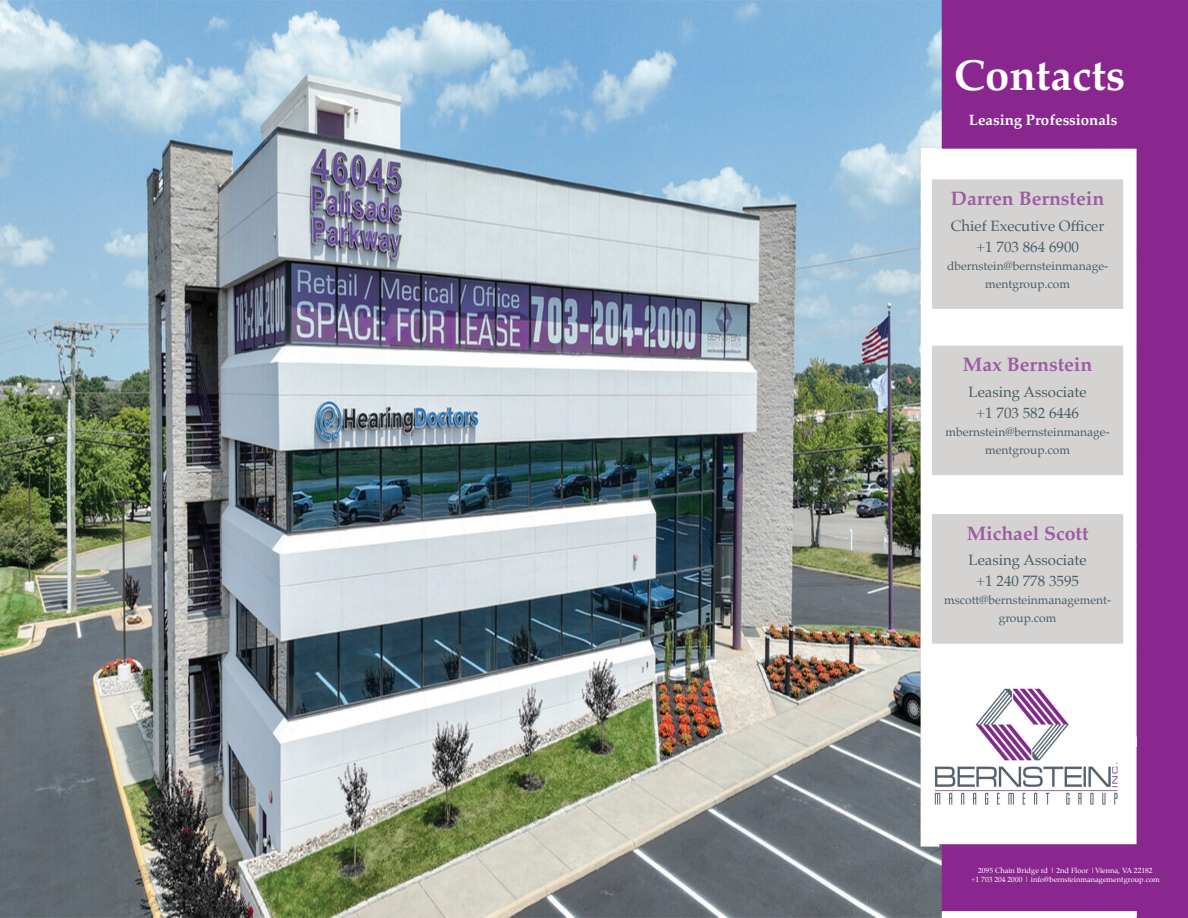
<style>
.page{position:relative;width:1188px;height:918px;background:#fff}
.page>*{position:absolute;margin:0;border:0;box-sizing:border-box;transform-origin:0 0}
.t1{font:700 43.5px "Palatino";color:#fff}
.t2{font:700 19.5px "Palatino";color:#9e5ba5}
.t3{font:15px/21px "Palatino";color:#4a5c67;text-align:center}
.t4{font:700 15px "Palatino";color:#fff}
.t5{font:12px/18px "Palatino";color:#4a5c67;text-align:center}
.t6{font:7.5px/9px "Palatino";color:#fff;text-align:center}
</style>
<div class="page">
<img style="left:0;top:0;width:1188px;height:918px">
<div style="left:932px;top:179px;width:191px;height:130px;background:#d4d3d2;border:2px solid #d4d3d2"></div>
<div style="left:932px;top:346px;width:191px;height:129px;background:#d4d3d2"></div>
<div style="left:932px;top:514px;width:191px;height:130px;background:#d4d3d2;border:2px solid #d4d3d2"></div>
<img style="left:932px;top:679px;width:191px;height:130px">
<h1 class="t1" style="left:954px;top:38px;width:173px">Contacts</h1>
<p class="t4" style="left:969px;top:107px;width:150px">Leasing Professionals</p>
<h2 class="t2" style="left:951px;top:182px;width:155px">Darren Bernstein</h2>
<p class="t3" style="left:951px;top:215px;width:155px">Chief Executive Officer +1 703 864 6900</p>
<p class="t5" style="left:947px;top:256px;width:162px">dbernstein@bernsteinmanage&shy;mentgroup.com</p>
<h2 class="t2" style="left:963px;top:348px;width:131px">Max Bernstein</h2>
<p class="t3" style="left:969px;top:381px;width:120px">Leasing Associate +1 703 582 6446</p>
<p class="t5" style="left:946px;top:423px;width:166px">mbernstein@bernsteinmanage&shy;mentgroup.com</p>
<h2 class="t2" style="left:967px;top:517px;width:123px">Michael Scott</h2>
<p class="t3" style="left:969px;top:550px;width:120px">Leasing Associate +1 240 778 3595</p>
<p class="t5" style="left:944px;top:591px;width:168px">mscott@bernsteinmanagement&shy;group.com</p>
<p class="t6" style="left:971px;top:866px;width:190px">2095 Chain Bridge rd | 2nd Floor |Vienna, VA 22182<br>+1 703 204 2000 | info@bernsteinmanagementgroup.com</p>
</div>
